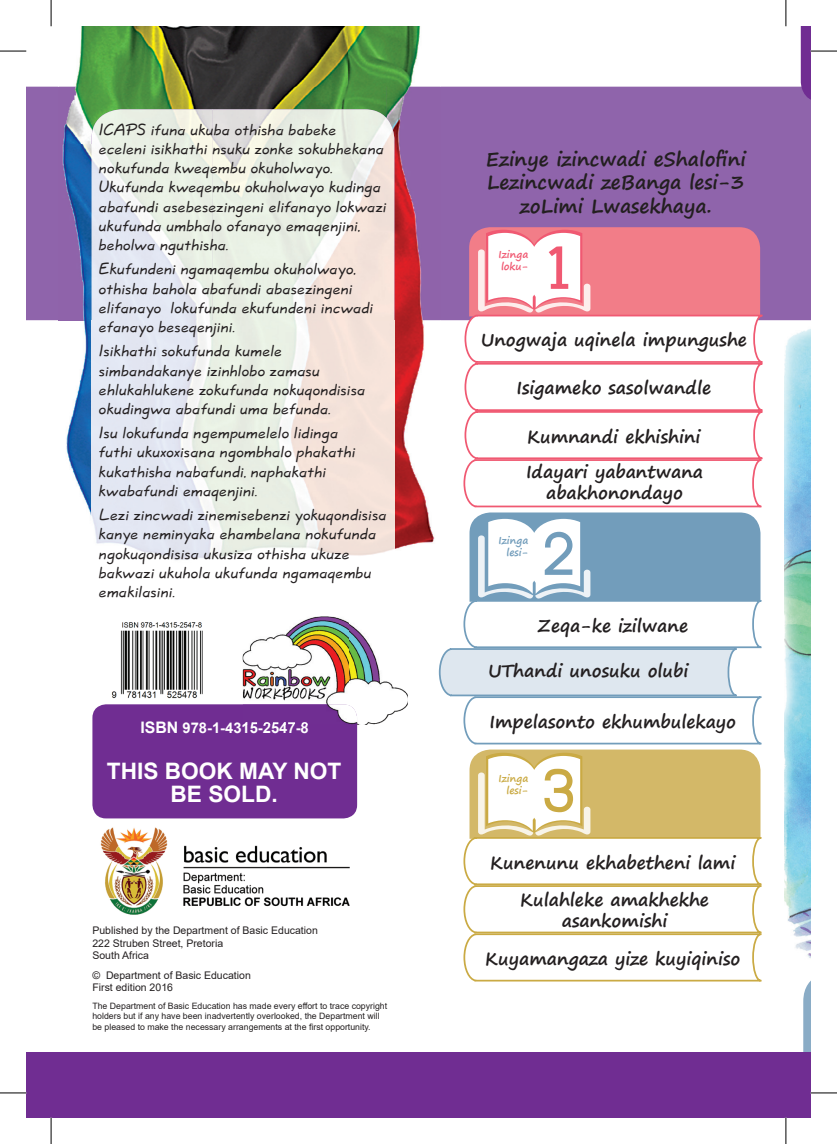
<style>
.page{position:relative;width:837px;height:1144px;background:#fff}
.page>*{position:absolute;margin:0;border:0;box-sizing:border-box;transform-origin:0 0}
.t1{font:58.62px "IOP Scool Gr NUM Bold";color:#f05972}
.t2{font:58.62px "IOP Scool Gr NUM Bold";color:#729dbb}
.t3{font:58.62px "IOP Scool Gr NUM Bold";color:#caaa44}
.t4{font:700 22.75px/22.8px "Arial";color:#fff;text-align:center}
.t5{font:700 19.25px/23.1px "Segoe Print";color:#231f20;text-align:center}
.t6{font:17.5px/19.2px "Quill Script VENDA";color:#231f20}
.t7{font:700 17.5px/37.6px "Segoe Print";color:#231f20;text-align:center}
.t8{font:700 14.7px "Arial";color:#fff}
.t9{font:10.5px/12.6px "Arial";color:#231f20}
.t10{font:700 10.15px/12.2px "Segoe Print";color:#729dbb;text-align:right}
.t11{font:700 10.15px/12.2px "Segoe Print";color:#caaa44;text-align:right}
.t12{font:700 10.15px/12.2px "Segoe Print";color:#f05972}
.t13{font:8.75px/10.5px "Arial";color:#231f20}
.s1{font-size:15.92px}
</style>
<div class="page">
<img style="left:58px;top:26px;width:742px;height:61px">
<img style="left:784px;top:320px;width:26px;height:638px">
<div style="left:26px;top:1052px;width:784px;height:66px;background:#702d92"></div>
<div style="left:26px;top:87px;width:784px;height:233px;background:#8f64ab"></div>
<img style="left:58px;top:145px;width:33px;height:371px">
<img style="left:91px;top:320px;width:347px;height:240px">
<img style="left:386px;top:87px;width:54px;height:233px">
<img style="left:58px;top:87px;width:328px;height:58px">
<img style="left:91px;top:109px;width:303px;height:211px">
<div style="left:92px;top:704px;width:265px;height:114px;background:#702d92;border-radius:14px"></div>
<img style="left:357px;top:687px;width:51px;height:38px">
<img style="left:243px;top:616px;width:106px;height:88px">
<img style="left:349px;top:624px;width:45px;height:98px">
<img style="left:243px;top:704px;width:114px;height:21px">
<img style="left:243px;top:722px;width:65px;height:3px">
<img style="left:100px;top:827px;width:250px;height:88px">
<svg style="left:438px;top:227px;width:325px;height:755px"></svg>
<img style="left:111px;top:622px;width:92px;height:77px">
<svg style="left:0;top:51px;width:26px;height:1px"></svg>
<svg style="left:800px;top:26px;width:36px;height:76px"></svg>
<svg style="left:0;top:1092px;width:26px;height:1px"></svg>
<svg style="left:803px;top:980px;width:33px;height:138px"></svg>
<svg style="left:51px;top:0;width:1px;height:26px"></svg>
<svg style="left:51px;top:1118px;width:1px;height:26px"></svg>
<svg style="left:785px;top:0;width:1px;height:26px"></svg>
<svg style="left:785px;top:1118px;width:1px;height:26px"></svg>
<p class="t6" style="left:99px;top:120px;width:289px">ICAPS ifuna ukuba othisha babeke eceleni isikhathi nsuku zonke sokubhekana nokufunda kweqembu okuholwayo.<br>Ukufunda kweqembu okuholwayo kudinga abafundi asebesezingeni elifanayo lokwazi ukufunda umbhalo ofanayo emaqenjini, beholwa nguthisha.</p>
<p class="t6" style="left:99px;top:260px;width:276px">Ekufundeni ngamaqembu okuholwayo, othisha bahola abafundi abasezingeni elifanayo lokufunda ekufundeni incwadi efanayo beseqenjini.</p>
<p class="t6" style="left:99px;top:342px;width:268px">Isikhathi sokufunda kumele simbandakanye izinhlobo zamasu ehlukahlukene zokufunda nokuqondisisa okudingwa abafundi uma befunda.</p>
<p class="t6" style="left:99px;top:424px;width:258px">Isu lokufunda ngempumelelo lidinga futhi ukuxoxisana ngombhalo phakathi kukathisha nabafundi, naphakathi kwabafundi emaqenjini.</p>
<p class="t6" style="left:99px;top:506px;width:289px">Lezi zincwadi zinemisebenzi yokuqondisisa kanye neminyaka ehambelana nokufunda ngokuqondisisa ukusiza othisha ukuze bakwazi ukuhola ukufunda ngamaqembu emakilasini.</p>
<p class="t8" style="left:140px;top:717px;width:170px"><span class="s1">ISBN</span> 978-1-4315-2547-8</p>
<h2 class="t4" style="left:107px;top:760px;width:236px">THIS BOOK MAY NOT<br>BE SOLD.</h2>
<p class="t9" style="left:92px;top:924px;width:227px">Published by the Department of Basic Education<br>222 Struben Street, Pretoria<br>South Africa</p>
<p class="t9" style="left:92px;top:969px;width:160px">© Department of Basic Education<br>First edition 2016</p>
<p class="t13" style="left:92px;top:1000px;width:296px">The Department of Basic Education has made every effort to trace copyright holders but if any have been inadvertently overlooked, the Department will be pleased to make the necessary arrangements at the first opportunity.</p>
<p class="t5" style="left:485px;top:147px;width:262px">Ezinye izincwadi eShalofini<br>Lezincwadi zeBanga lesi-3 zoLimi Lwasekhaya.</p>
<p class="t12" style="left:498px;top:248px;width:31px">Izinga loku-</p>
<h1 class="t1" style="left:547px;top:234px;width:24px">1</h1>
<p class="t7" style="left:480px;top:321px;width:267px">Unogwaja uqinela impungushe</p>
<p class="t7" style="left:516px;top:369px;width:196px">Isigameko sasolwandle</p>
<p class="t7" style="left:526px;top:418px;width:178px;line-height:35.9px;text-align:left">Kumnandi ekhishini<br>Idayari yabantwana</p>
<p class="t7" style="left:546px;top:474px;width:138px">abakhonondayo</p>
<p class="t10" style="left:498px;top:534px;width:31px">Izinga lesi-</p>
<h1 class="t2" style="left:542px;top:520px;width:33px">2</h1>
<p class="t7" style="left:537px;top:606px;width:152px">Zeqa-ke izilwane</p>
<p class="t7" style="left:488px;top:651px;width:202px">UThandi unosuku olubi</p>
<p class="t7" style="left:489px;top:702px;width:248px">Impelasonto ekhumbulekayo</p>
<p class="t11" style="left:498px;top:772px;width:31px">Izinga lesi-</p>
<h1 class="t3" style="left:542px;top:757px;width:34px">3</h1>
<p class="t7" style="left:490px;top:843px;width:246px">Kunenunu ekhabetheni lami<br>Kulahleke amakhekhe</p>
<p class="t7" style="left:485px;top:901px;width:256px">asankomishi<br>Kuyamangaza yize kuyiqiniso</p>
</div>
